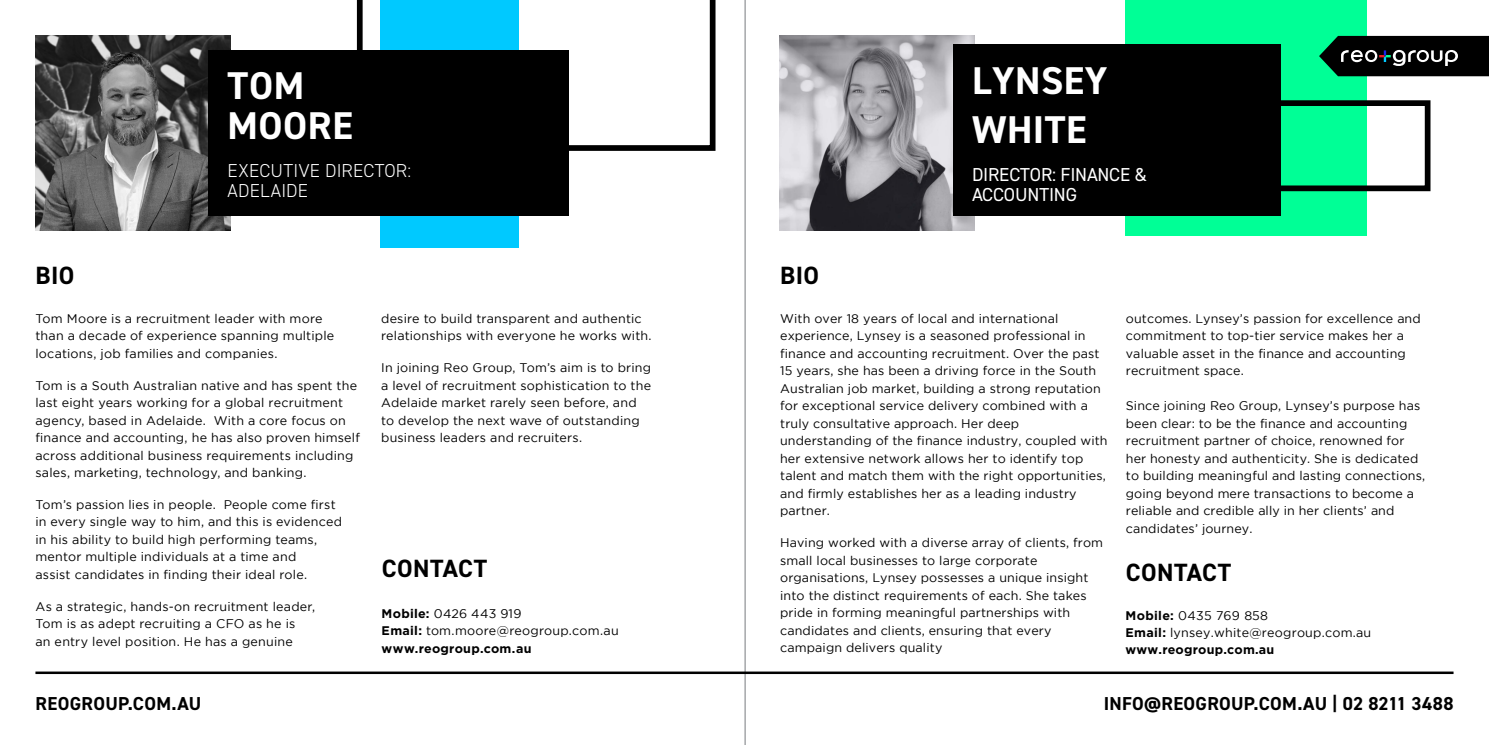
<style>
.page{position:relative;width:1489px;height:745px;background:#fff}
.page>*{position:absolute;margin:0;border:0;box-sizing:border-box;transform-origin:0 0}
.t1{font:700 38.75px/49.8px "DIN2014";letter-spacing:.01em;color:#fff}
.t2{font:700 38.75px/39.6px "DIN2014";letter-spacing:.015em;color:#fff}
.t3{font:700 25px "DIN2014";letter-spacing:.015em;color:#000}
.t4{font:700 18.75px "DIN2014";letter-spacing:.015em;color:#000}
.t5{font:18.75px/20px "DIN2014";letter-spacing:-.005em;color:#fff}
.t6{font:300 18.75px/20px "DIN2014";letter-spacing:.01em;color:#fff}
.t7{font:12.5px/17.5px "Gotham";letter-spacing:.01em;color:#000}
.t8{font:12.5px/17.5px "Gotham";letter-spacing:.015em;color:#000}
.t9{font:700 12.5px/17.1px "Gotham";letter-spacing:.015em;color:#000}
.s1{font-weight:700}
.s2{font-weight:400}
</style>
<div class="page">
<div style="left:1125px;top:0;width:241px;height:236px;background:#00ff96"></div>
<div style="left:835px;top:100px;width:595px;height:91px;border:6px solid #000"></div>
<img style="left:780px;top:35px;width:194px;height:195px">
<div style="left:381px;top:0;width:138px;height:247px;background:#00c9ff"></div>
<svg style="left:357px;top:0;width:358px;height:151px"></svg>
<div style="left:952px;top:44px;width:328px;height:172px;background:#000"></div>
<img style="left:35px;top:35px;width:195px;height:195px">
<div style="left:208px;top:50px;width:361px;height:166px;background:#000"></div>
<hr style="left:744px;top:0;width:1px;height:744px;background:#939598">
<hr style="left:35px;top:671px;width:1418px;height:2px;background:#000">
<svg style="left:1319px;top:36px;width:169px;height:40px;background:#15241e"></svg>
<h1 class="t2" style="left:227px;top:66px;width:127px">TOM<br>MOORE</h1>
<h3 class="t6" style="left:227px;top:160px;width:185px">EXECUTIVE DIRECTOR:<br>ADELAIDE</h3>
<h2 class="t3" style="left:36px;top:258px;width:40px">BIO</h2>
<p class="t8" style="left:35px;top:309px;width:300px">Tom Moore is a recruitment leader with more than a decade of experience spanning multiple locations, job families and companies.</p>
<p class="t8" style="left:35px;top:376px;width:326px">Tom is a South Australian native and has spent the last eight years working for a global recruitment agency, based in Adelaide. With a core focus on finance and accounting, he has also proven himself across additional business requirements including sales, marketing, technology, and banking.</p>
<p class="t8" style="left:35px;top:495px;width:308px">Tom’s passion lies in people. People come first in every single way to him, and this is evidenced in his ability to build high performing teams, mentor multiple individuals at a time and<br>assist candidates in finding their ideal role.</p>
<p class="t8" style="left:35px;top:597px;width:281px">As a strategic, hands-on recruitment leader,<br>Tom is as adept recruiting a CFO as he is<br>an entry level position. He has a genuine</p>
<p class="t8" style="left:381px;top:309px;width:272px">desire to build transparent and authentic relationships with everyone he works with.</p>
<p class="t8" style="left:381px;top:358px;width:271px">In joining Reo Group, Tom’s aim is to bring a level of recruitment sophistication to the Adelaide market rarely seen before, and to develop the next wave of outstanding business leaders and recruiters.</p>
<h2 class="t3" style="left:382px;top:551px;width:107px">CONTACT</h2>
<p class="t8" style="left:381px;top:604px;width:239px"><span class="s1">Mobile:</span> 0426 443 919<br><span class="s1">Email:</span> tom.moore@reogroup.com.au <span class="s1">www.reogroup.com.au</span></p>
<h1 class="t1" style="left:972px;top:55px;width:137px">LYNSEY<br>WHITE</h1>
<h3 class="t5" style="left:971px;top:164px;width:176px">DIRECTOR: FINANCE &amp;<br>ACCOUNTING</h3>
<h2 class="t3" style="left:780px;top:258px;width:40px">BIO</h2>
<p class="t7" style="left:780px;top:309px;width:329px">With over 18 years of local and international experience, Lynsey is a seasoned professional in finance and accounting recruitment. Over the past 15 years, she has been a driving force in the South Australian job market, building a strong reputation for exceptional service delivery combined with a truly consultative approach. Her deep understanding of the finance industry, coupled with her extensive network allows her to identify top talent and match them with the right opportunities, and firmly establishes her as a leading industry partner.</p>
<p class="t7" style="left:780px;top:533px;width:324px">Having worked with a diverse array of clients, from small local businesses to large corporate organisations, Lynsey possesses a unique insight into the distinct requirements of each. She takes pride in forming meaningful partnerships with candidates and clients, ensuring that every campaign delivers quality</p>
<p class="t7" style="left:1125px;top:309px;width:296px">outcomes. Lynsey’s passion for excellence and commitment to top-tier service makes her a valuable asset in the finance and accounting recruitment space.</p>
<p class="t7" style="left:1125px;top:396px;width:301px">Since joining Reo Group, Lynsey’s purpose has been clear: to be the finance and accounting recruitment partner of choice, renowned for her honesty and authenticity. She is dedicated to building meaningful and lasting connections, going beyond mere transactions to become a reliable and credible ally in her clients’ and candidates’ journey.</p>
<h2 class="t3" style="left:1125px;top:555px;width:107px">CONTACT</h2>
<p class="t9" style="left:1125px;top:606px;width:247px">Mobile: <span class="s2">0435 769 858<br></span>Email: <span class="s2">lynsey.white</span><span class="s2">@reogroup.com.au </span>www.reogroup.com.au</p>
<h3 class="t4" style="left:36px;top:690px;width:167px">REOGROUP.COM.AU</h3>
<h3 class="t4" style="left:1103px;top:690px;width:351px">INFO@REOGROUP.COM.AU | 02 8211 3488</h3>
</div>
